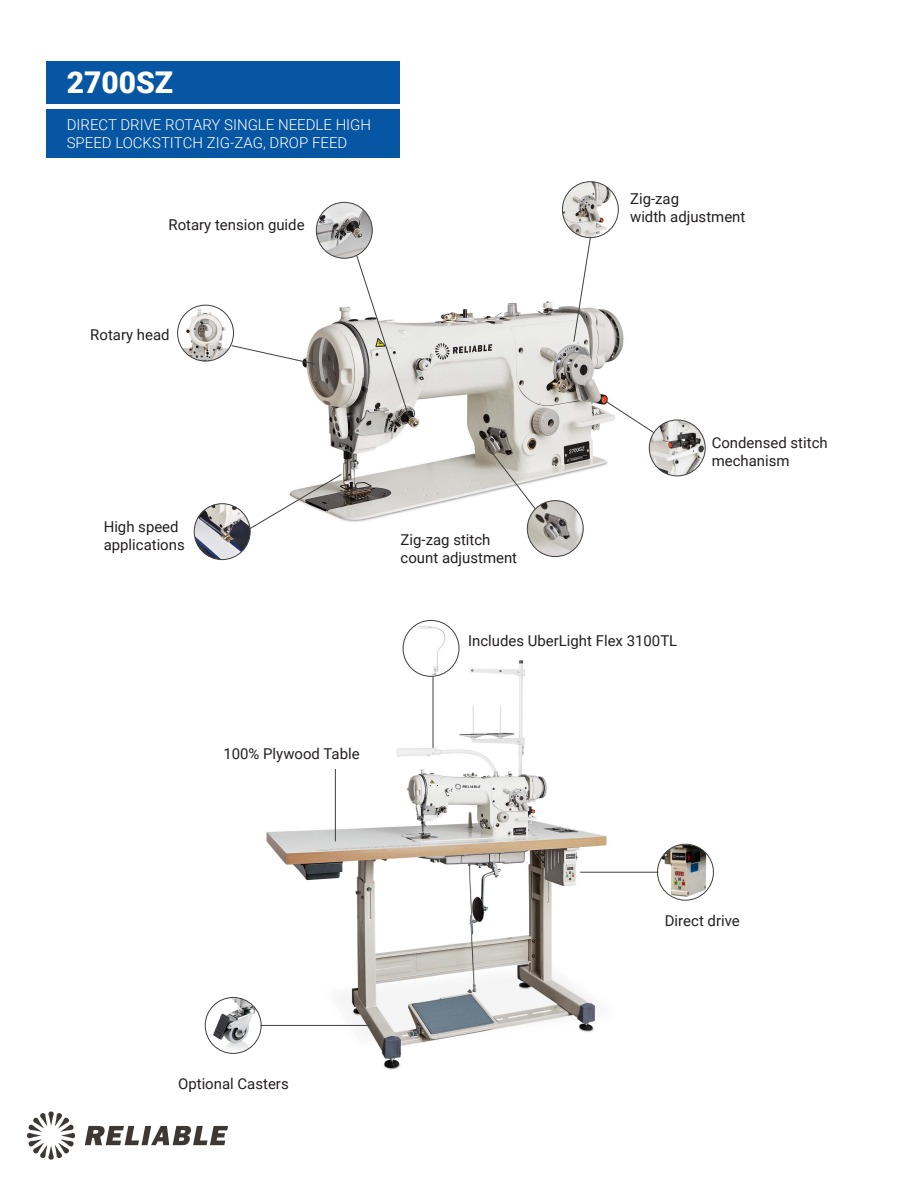
<style>
.page{position:relative;width:918px;height:1188px;background:#fff}
.page>*{position:absolute;margin:0;border:0;box-sizing:border-box;transform-origin:0 0}
.t1{font:900 30px "Roboto";color:#fff}
.t2{font:15px/18px "Roboto";color:#231f20}
.t3{font:300 15px/18px "Roboto";color:#fff}
</style>
<div class="page">
<div style="left:46px;top:62px;width:354px;height:42px;background:#0756a3"></div>
<div style="left:46px;top:110px;width:354px;height:48px;background:#0756a3"></div>
<svg style="left:27px;top:1112px;width:48px;height:48px"></svg>
<svg style="left:85px;top:1126px;width:143px;height:19px"></svg>
<img style="left:250px;top:216px;width:413px;height:407px">
<img style="left:238px;top:654px;width:422px;height:416px">
<hr style="left:335px;top:769px;width:1px;height:72px;background:#3f3f3f">
<hr style="left:433px;top:677px;width:1px;height:71px;background:#3f3f3f">
<hr style="left:580px;top:872px;width:78px;height:1px;background:#3f3f3f">
<hr style="left:259px;top:1025px;width:111px;height:1px;background:#3f3f3f">
<img style="left:404px;top:623px;width:54px;height:53px">
<div style="left:403px;top:620px;width:56px;height:57px;border:1px solid #3f3f3f;border-radius:50%"></div>
<img style="left:660px;top:845px;width:53px;height:53px">
<div style="left:657px;top:844px;width:57px;height:56px;border:1px solid #3f3f3f;border-radius:50%"></div>
<img style="left:206px;top:998px;width:54px;height:55px">
<div style="left:205px;top:997px;width:56px;height:57px;border:1px solid #3f3f3f;border-radius:50%"></div>
<svg style="left:234px;top:345px;width:82px;height:20px"></svg>
<svg style="left:249px;top:474px;width:93px;height:55px"></svg>
<svg style="left:573px;top:237px;width:18px;height:105px"></svg>
<svg style="left:489px;top:448px;width:47px;height:62px"></svg>
<img style="left:194px;top:504px;width:56px;height:56px;border-radius:28px">
<div style="left:194px;top:503px;width:56px;height:57px;border:1px solid #3f3f3f;border-radius:50%"></div>
<img style="left:178px;top:307px;width:56px;height:54px">
<div style="left:177px;top:305px;width:57px;height:56px;border:1px solid #3f3f3f;border-radius:50%"></div>
<img style="left:527px;top:501px;width:56px;height:56px;border-radius:28px">
<div style="left:527px;top:500px;width:57px;height:57px;border:1px solid #3f3f3f;border-radius:50%"></div>
<img style="left:562px;top:182px;width:56px;height:56px;border-radius:28px">
<div style="left:562px;top:181px;width:57px;height:57px;border:1px solid #3f3f3f;border-radius:50%"></div>
<svg style="left:605px;top:400px;width:51px;height:34px"></svg>
<img style="left:649px;top:420px;width:56px;height:56px;border-radius:28px">
<div style="left:649px;top:420px;width:57px;height:56px;border:1px solid #3f3f3f;border-radius:50%"></div>
<svg style="left:356px;top:255px;width:52px;height:157px"></svg>
<img style="left:316px;top:202px;width:56px;height:56px;border-radius:28px">
<div style="left:316px;top:202px;width:57px;height:57px;border:1px solid #3f3f3f;border-radius:50%"></div>
<p class="t1" style="left:67px;top:62px;width:108px">2700SZ</p>
<p class="t3" style="left:67px;top:115px;width:306px">DIRECT DRIVE ROTARY SINGLE NEEDLE HIGH<br>SPEED LOCKSTITCH ZIG-ZAG, DROP FEED</p>
<p class="t2" style="left:169px;top:215px;width:138px">Rotary tension guide</p>
<p class="t2" style="left:630px;top:189px;width:117px">Zig-zag<br>width adjustment</p>
<p class="t2" style="left:90px;top:326px;width:81px">Rotary head</p>
<p class="t2" style="left:104px;top:517px;width:83px">High speed applications</p>
<p class="t2" style="left:401px;top:530px;width:118px">Zig-zag stitch count adjustment</p>
<p class="t2" style="left:468px;top:632px;width:211px">Includes UberLight Flex 3100TL</p>
<p class="t2" style="left:712px;top:433px;width:118px">Condensed stitch mechanism</p>
<p class="t2" style="left:223px;top:744px;width:138px">100% Plywood Table</p>
<p class="t2" style="left:178px;top:1074px;width:112px">Optional Casters</p>
<p class="t2" style="left:665px;top:911px;width:77px">Direct drive</p>
</div>
